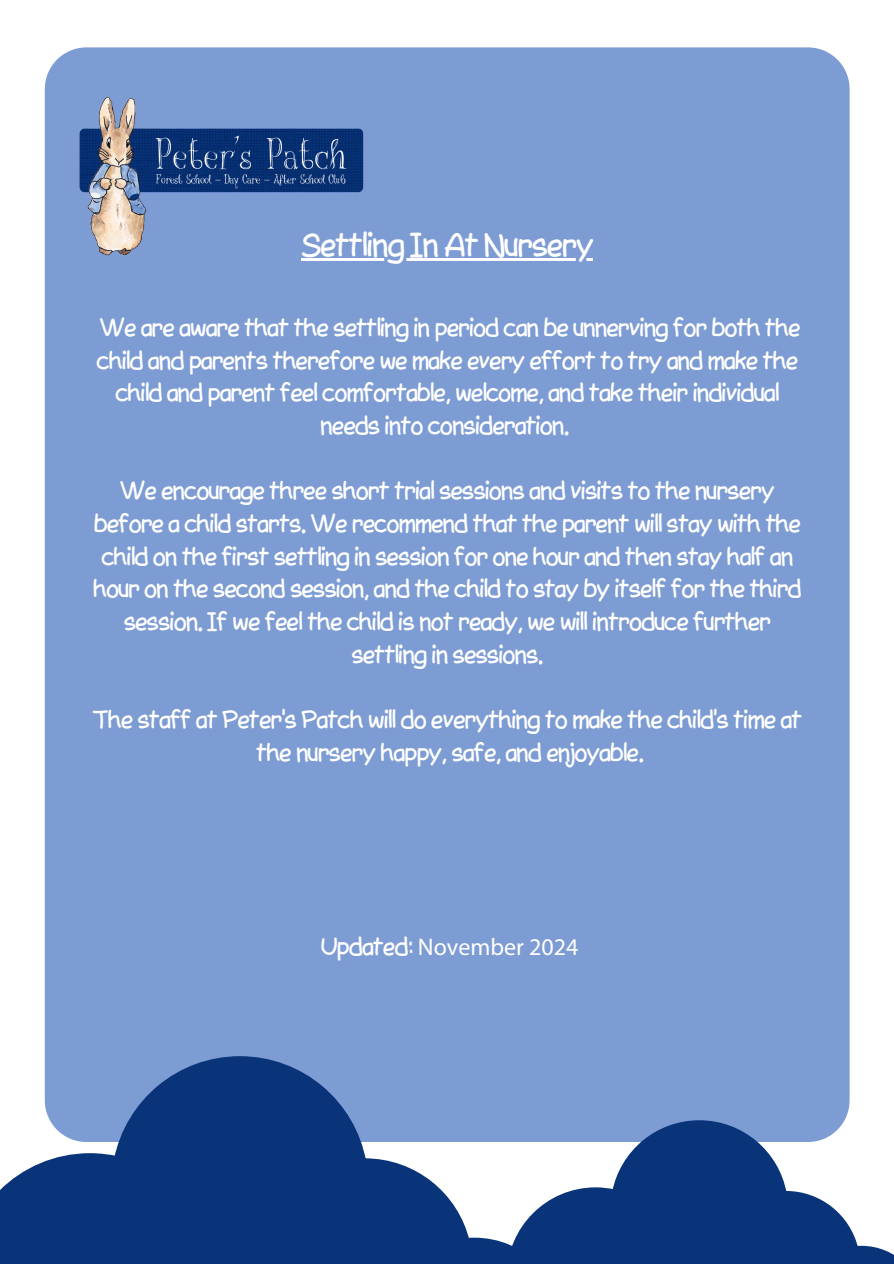
<style>
.page{position:relative;width:894px;height:1264px;background:#fff}
.page>*{position:absolute;margin:0;border:0;box-sizing:border-box;transform-origin:0 0}
.t1{font:31.5px "QD Better Comic Sans Alternates";color:#fff}
.t2{font:24px/32.7px "QD Better Comic Sans Alternates";color:#fff;text-align:center}
.t3{font:24px "Myriad Pro";color:#fff}
.s1{font-family:"QD Better Comic Sans Alternates"}
</style>
<div class="page">
<div style="left:45px;top:47px;width:804px;height:1094px;background:#7d9cd3;border-radius:42px"></div>
<img style="left:79px;top:96px;width:292px;height:165px">
<svg style="left:0;top:1056px;width:506px;height:207px;fill:#09347a"></svg>
<svg style="left:506px;top:1120px;width:387px;height:143px;fill:#09347a"></svg>
<hr style="left:301px;top:258px;width:292px;height:2px;background:#fff">
<p class="t1" style="left:301px;top:228px;width:293px">Settling In At Nursery</p>
<p class="t2" style="left:97px;top:312px;width:704px">We are aware that the settling in period can be unnerving for both the child and parents therefore we make every effort to try and make the child and parent feel comfortable, welcome, and take their individual needs into consideration.</p>
<p class="t2" style="left:93px;top:475px;width:709px">We encourage three short trial sessions and visits to the nursery before a child starts. We recommend that the parent will stay with the child on the first settling in session for one hour and then stay half an hour on the second session, and the child to stay by itself for the third session. If we feel the child is not ready, we will introduce further settling in sessions.</p>
<p class="t2" style="left:93px;top:704px;width:710px">The staff at Peter’s Patch will do everything to make the child’s time at the nursery happy, safe, and enjoyable.</p>
<p class="t3" style="left:321px;top:932px;width:259px"><span class="s1">Updated:</span> November 2024</p>
</div>
